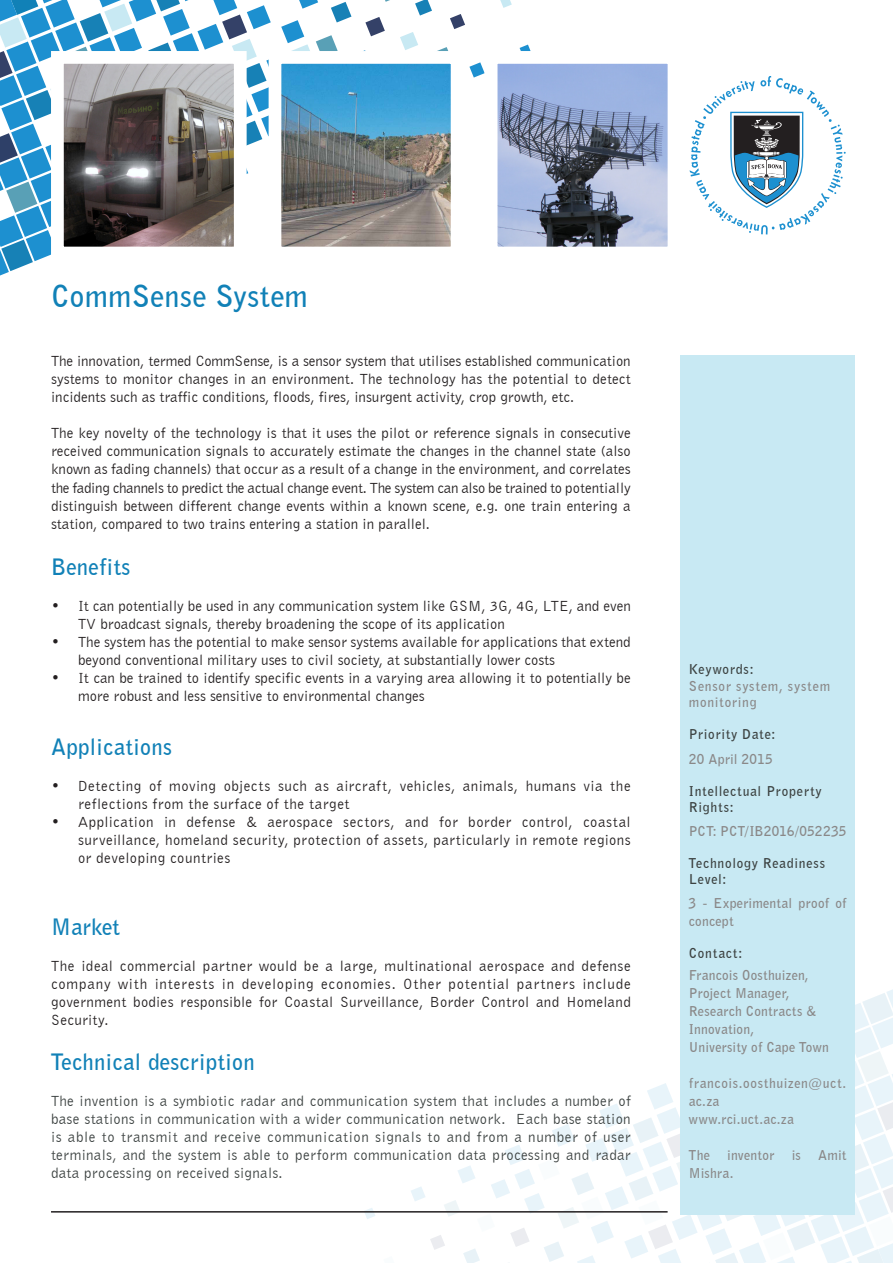
<style>
.page{position:relative;width:893px;height:1263px;background:#fff}
.page>*{position:absolute;margin:0;border:0;box-sizing:border-box;transform-origin:0 0}
._1st_Heading{font:700 30px "Bell Gothic BT";letter-spacing:.02em;color:#1181b7}
._2nd_Heading{font:700 22.5px "Bell Gothic BT";letter-spacing:.02em;color:#1181b7}
._2nd_Heading-2{font:15px/18px "Bell Gothic BT";color:#231f20;text-align:justify}
.t1{font:15px/18px "Bell Gothic BT";letter-spacing:.02em;color:#3c4241;text-align:justify}
._2nd_Heading-3{font:15px/18px "Bell Gothic BT";letter-spacing:.035em;color:#231f20}
.t2{font:700 13.5px/18px "Bell Gothic BT";letter-spacing:.025em;color:#8a8888}
.t3{font:700 13.5px/16.2px "Bell Gothic BT";letter-spacing:.06em;color:#3c4241}
.t4{font:700 13.5px/16.2px "Bell Gothic BT";letter-spacing:.065em;color:#8a8888}
.t5{font:700 13.5px/18px "Bell Gothic BT";letter-spacing:.05em;color:#8a8888}
</style>
<div class="page">
<svg style="left:364px;top:1208px;width:11px;height:11px"></svg>
<svg style="left:410px;top:989px;width:483px;height:274px"></svg>
<svg style="left:520px;top:45px;width:11px;height:6px"></svg>
<svg style="left:500px;top:0;width:12px;height:8px"></svg>
<svg style="left:0;top:0;width:485px;height:275px"></svg>
<div style="left:680px;top:355px;width:175px;height:859px;background:#c8e9f3"></div>
<img style="left:65px;top:65px;width:168px;height:180px">
<div style="left:51px;top:51px;width:196px;height:208px;border:13px solid #fff"></div>
<img style="left:283px;top:65px;width:166px;height:180px">
<div style="left:269px;top:51px;width:194px;height:208px;border:13px solid #fff"></div>
<img style="left:499px;top:65px;width:167px;height:180px">
<div style="left:485px;top:51px;width:195px;height:208px;border:13px solid #fff"></div>
<hr style="left:51px;top:1211px;width:617px;height:1px;background:#231f20">
<svg style="left:690px;top:76px;width:156px;height:158px"></svg>
<p class="_1st_Heading" style="left:51px;top:276px;width:258px">CommSense System</p>
<p class="_2nd_Heading-2" style="left:51px;top:352px;width:581px">The innovation, termed CommSense, is a sensor system that utilises established communication systems to monitor changes in an environment. The technology has the potential to detect incidents such as traffic conditions, floods, fires, insurgent activity, crop growth, etc.</p>
<p class="_2nd_Heading-2" style="left:51px;top:424px;width:581px">The key novelty of the technology is that it uses the pilot or reference signals in consecutive received communication signals to accurately estimate the changes in the channel state (also known as fading channels) that occur as a result of a change in the environment, and correlates the fading channels to predict the actual change event. The system can also be trained to potentially distinguish between different change events within a known scene, e.g. one train entering a station, compared to two trains entering a station in parallel.</p>
<p class="_2nd_Heading" style="left:51px;top:551px;width:81px">Benefits</p>
<p class="_2nd_Heading-2" style="left:78px;top:596px;width:554px;text-indent:-27px">• It can potentially be used in any communication system like GSM, 3G, 4G, LTE, and even<br>TV broadcast signals, thereby broadening the scope of its application</p>
<p class="_2nd_Heading-2" style="left:78px;top:632px;width:554px;text-indent:-27px">• The system has the potential to make sensor systems available for applications that extend beyond conventional military uses to civil society, at substantially lower costs</p>
<p class="_2nd_Heading-2" style="left:78px;top:668px;width:554px;text-indent:-27px">• It can be trained to identify specific events in a varying area allowing it to potentially be more robust and less sensitive to environmental changes</p>
<p class="_2nd_Heading" style="left:51px;top:731px;width:122px">Applications</p>
<p class="_2nd_Heading-3" style="left:78px;top:776px;width:554px;text-indent:-27px">• Detecting of moving objects such as aircraft, vehicles, animals, humans via the reflections from the surface of the target</p>
<p class="_2nd_Heading-2" style="left:78px;top:812px;width:554px;text-indent:-27px">• Application in defense &amp; aerospace sectors, and for border control, coastal surveillance, homeland security, protection of assets, particularly in remote regions or developing countries</p>
<p class="_2nd_Heading" style="left:51px;top:911px;width:70px">Market</p>
<p class="_2nd_Heading-2" style="left:51px;top:956px;width:581px">The ideal commercial partner would be a large, multinational aerospace and defense company with interests in developing economies. Other potential partners include government bodies responsible for Coastal Surveillance, Border Control and Homeland Security.</p>
<p class="_2nd_Heading" style="left:51px;top:1046px;width:205px">Technical description</p>
<p class="t1" style="left:51px;top:1091px;width:581px">The invention is a symbiotic radar and communication system that includes a number of base stations in communication with a wider communication network. Each base station is able to transmit and receive communication signals to and from a number of user terminals, and the system is able to perform communication data processing and radar data processing on received signals.</p>
<p class="t3" style="left:689px;top:661px;width:66px">Keywords:</p>
<p class="t4" style="left:689px;top:677px;width:143px">Sensor system, system monitoring</p>
<p class="t3" style="left:689px;top:726px;width:88px">Priority Date:</p>
<p class="t2" style="left:689px;top:749px;width:85px">20 April 2015</p>
<p class="t3" style="left:689px;top:782px;width:134px">Intellectual Property</p>
<p class="t3" style="left:689px;top:799px;width:46px">Rights:</p>
<p class="t2" style="left:689px;top:821px;width:159px">PCT: PCT/IB2016/052235</p>
<p class="t3" style="left:689px;top:854px;width:138px">Technology Readiness<br>Level:</p>
<p class="t2" style="left:689px;top:893px;width:159px">3 - Experimental proof of concept</p>
<p class="t3" style="left:689px;top:944px;width:55px">Contact:</p>
<p class="t2" style="left:689px;top:965px;width:121px">Francois Oosthuizen,</p>
<p class="t2" style="left:689px;top:983px;width:102px">Project Manager,</p>
<p class="t2" style="left:689px;top:1001px;width:129px">Research Contracts &amp;</p>
<p class="t2" style="left:689px;top:1019px;width:67px">Innovation,</p>
<p class="t2" style="left:689px;top:1037px;width:141px">University of Cape Town</p>
<p class="t5" style="left:689px;top:1073px;width:159px">francois.oosthuizen@uct. ac.za</p>
<p class="t2" style="left:689px;top:1109px;width:107px">www.rci.uct.ac.za</p>
<p class="t2" style="left:689px;top:1145px;width:22px">The</p>
<p class="t2" style="left:727px;top:1145px;width:49px">inventor</p>
<p class="t2" style="left:792px;top:1145px;width:11px">is</p>
<p class="t2" style="left:818px;top:1145px;width:30px">Amit</p>
<p class="t2" style="left:689px;top:1163px;width:46px">Mishra.</p>
</div>
